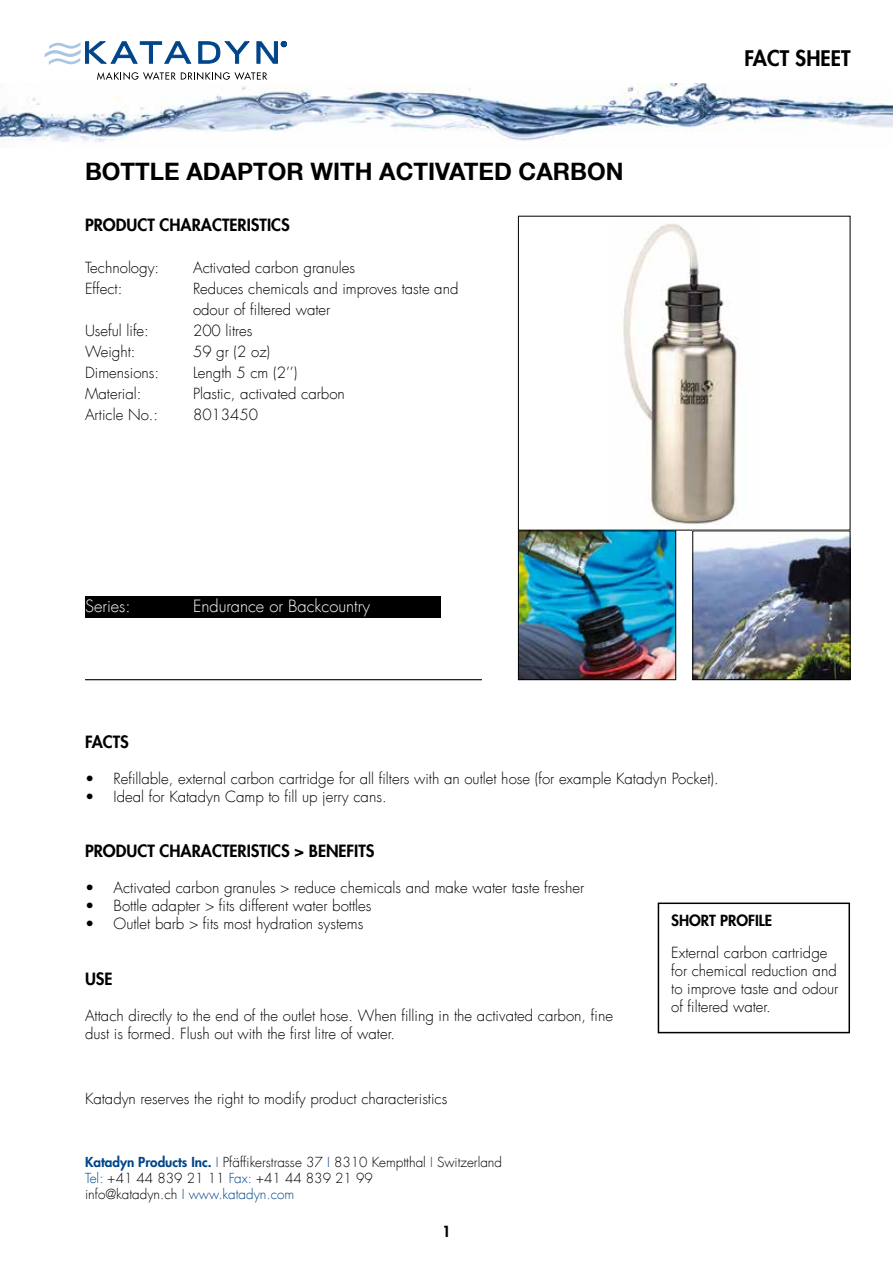
<style>
.page{position:relative;width:893px;height:1263px;background:#fff}
.page>*{position:absolute;margin:0;border:0;box-sizing:border-box;transform-origin:0 0}
.t1{font:700 24px "Helvetica Neue LT Com";color:#000}
.t2{font:800 21px "Futura";color:#000}
.t3{font:800 16.5px "Futura";color:#000}
.t4{font:300 16.5px "Futura Com";color:#fff}
.t5{font:300 15px/18px "Futura Com";color:#000}
.t6{font:800 15px "Futura";color:#000}
.t7{font:300 13.5px/16.2px "Futura Com";color:#000}
.s1{font-family:"Futura";font-weight:800;color:#004489}
.s2{color:#004489}
</style>
<div class="page">
<svg style="left:45px;top:41px;width:147px;height:24px"></svg>
<svg style="left:198px;top:41px;width:89px;height:23px"></svg>
<svg style="left:97px;top:72px;width:170px;height:8px"></svg>
<hr style="left:85px;top:679px;width:397px;height:1px;background:#000">
<div style="left:85px;top:596px;width:356px;height:22px;background:#000"></div>
<div style="left:658px;top:902px;width:192px;height:131px;border:2px solid #000"></div>
<img style="left:0;top:84px;width:893px;height:58px">
<img style="left:623px;top:223px;width:114px;height:301px">
<img style="left:694px;top:535px;width:154px;height:143px">
<div style="left:692px;top:530px;width:158px;height:150px;border:1px solid #000"></div>
<img style="left:520px;top:532px;width:154px;height:146px">
<div style="left:518px;top:530px;width:158px;height:150px;border:1px solid #000"></div>
<h1 class="t1" style="left:85px;top:156px;width:540px">BOTTLE ADAPTOR WITH ACTIVATED CARBON</h1>
<p class="t3" style="left:85px;top:214px;width:206px">PRODUCT CHARACTERISTICS</p>
<p class="t5" style="left:85px;top:258px;width:76px">Technology:</p>
<p class="t5" style="left:193px;top:258px;width:164px">Activated carbon granules</p>
<p class="t5" style="left:85px;top:279px;width:39px">Effect:</p>
<p class="t5" style="left:193px;top:278px;width:267px;line-height:21px">Reduces chemicals and improves taste and odour of filtered water</p>
<p class="t5" style="left:85px;top:321px;width:65px">Useful life:</p>
<p class="t5" style="left:193px;top:321px;width:61px">200 litres</p>
<p class="t5" style="left:85px;top:342px;width:52px">Weight:</p>
<p class="t5" style="left:193px;top:342px;width:79px">59 gr (2 oz)</p>
<p class="t5" style="left:85px;top:363px;width:76px">Dimensions:</p>
<p class="t5" style="left:193px;top:363px;width:106px">Length 5 cm (2’’)</p>
<p class="t5" style="left:85px;top:384px;width:58px">Material:</p>
<p class="t5" style="left:193px;top:384px;width:153px">Plastic, activated carbon</p>
<p class="t5" style="left:85px;top:405px;width:75px">Article No.:</p>
<p class="t5" style="left:193px;top:405px;width:67px">8013450</p>
<p class="t4" style="left:85px;top:595px;width:47px">Series:</p>
<p class="t4" style="left:193px;top:595px;width:178px">Endurance or Backcountry</p>
<h2 class="t2" style="left:744px;top:44px;width:107px">FACT SHEET</h2>
<p class="t3" style="left:85px;top:730px;width:45px">FACTS</p>
<p class="t5" style="left:85px;top:769px;width:635px">• Refillable, external carbon cartridge for all filters with an outlet hose (for example Katadyn Pocket).</p>
<p class="t5" style="left:85px;top:787px;width:303px">• Ideal for Katadyn Camp to fill up jerry cans.</p>
<p class="t3" style="left:85px;top:840px;width:291px">PRODUCT CHARACTERISTICS &gt; BENEFITS</p>
<p class="t5" style="left:85px;top:879px;width:501px">• Activated carbon granules &gt; reduce chemicals and make water taste fresher</p>
<p class="t5" style="left:85px;top:897px;width:288px">• Bottle adapter &gt; fits different water bottles</p>
<p class="t5" style="left:85px;top:915px;width:280px">• Outlet barb &gt; fits most hydration systems</p>
<p class="t3" style="left:85px;top:968px;width:29px">USE</p>
<p class="t5" style="left:85px;top:1007px;width:529px">Attach directly to the end of the outlet hose. When filling in the activated carbon, fine dust is formed. Flush out with the first litre of water.</p>
<p class="t6" style="left:671px;top:911px;width:103px">SHORT PROFILE</p>
<p class="t5" style="left:671px;top:943px;width:169px">External carbon cartridge for chemical reduction and to improve taste and odour of filtered water.</p>
<p class="t5" style="left:85px;top:1090px;width:364px">Katadyn reserves the right to modify product characteristics</p>
<p class="t7" style="left:85px;top:1154px;width:419px"><span class="s1">Katadyn Products Inc.</span> <span class="s2">I</span> Pfäffikerstrasse 37 <span class="s2">I</span> 8310 Kemptthal <span class="s2">I</span> Switzerland<br><span class="s2">Tel:</span> +41 44 839 21 11 <span class="s2">Fax:</span> +41 44 839 21 99<br>info@katadyn.ch <span class="s2">I www.katadyn.com</span></p>
<p class="t6" style="left:442px;top:1222px;width:10px">1</p>
</div>
